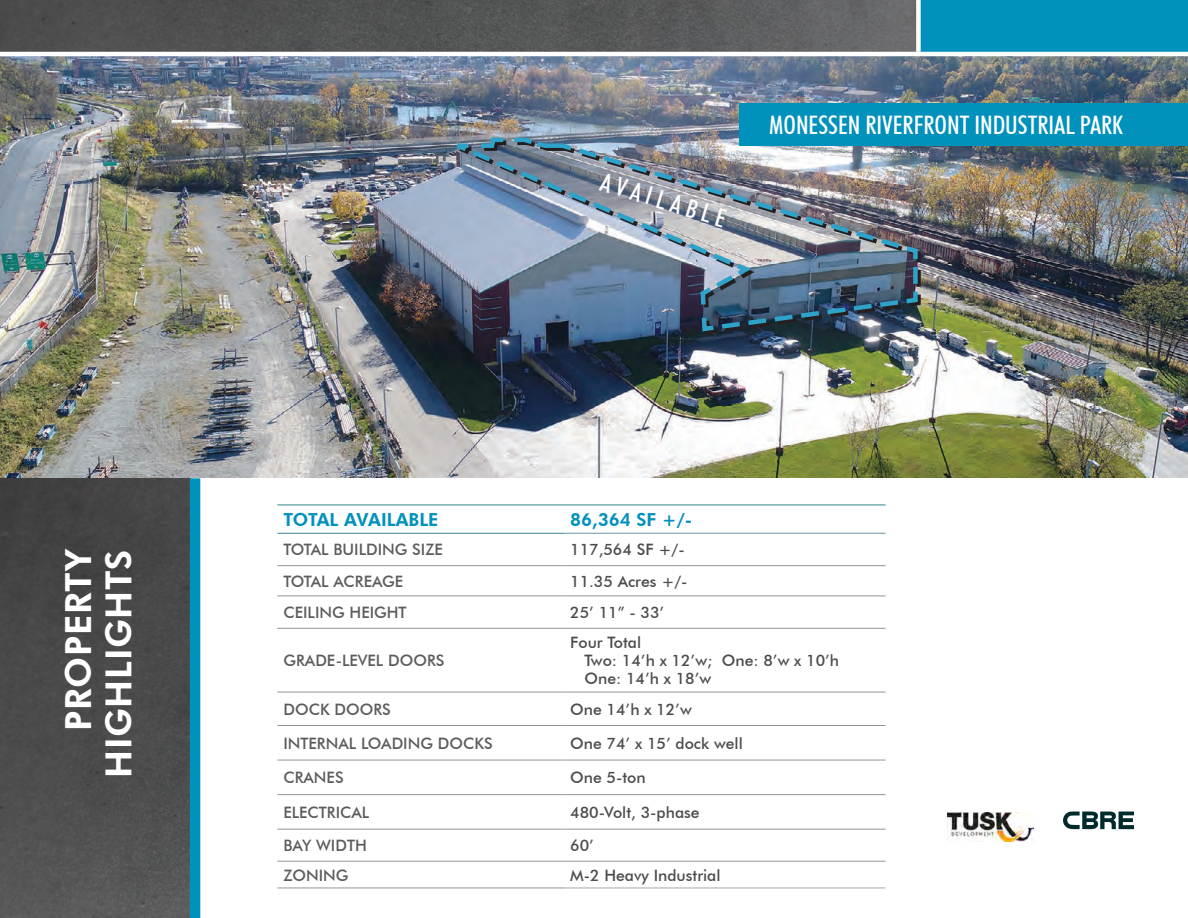
<style>
.page{position:relative;width:1188px;height:918px;background:#fff}
.page>*{position:absolute;margin:0;border:0;box-sizing:border-box;transform-origin:0 0}
.t1{font:800 36px "Futura BT";letter-spacing:.02em;color:#fff}
.t2{font:500 condensed 25.5px "Futura BT";color:#fff}
.t3{font:800 18px "Futura BT";color:#0091bc}
.t4{font:500 15.75px "Futura BT";color:#4b4c4d}
.t5{font:500 15.75px "Futura BT";color:#5c5c5f}
</style>
<div class="page">
<img style="left:0;top:56px;width:1188px;height:423px">
<img style="left:0;top:0;width:916px;height:52px">
<div style="left:918px;top:0;width:270px;height:54px;background:#0091bc"></div>
<div style="left:916px;top:0;width:5px;height:52px;background:#fff"></div>
<div style="left:740px;top:103px;width:448px;height:43px;background:#0091bc"></div>
<hr style="left:0;top:52px;width:1188px;height:4px;background:#fff">
<hr style="left:277px;top:565px;width:287px;height:1px;background:#939598">
<hr style="left:564px;top:565px;width:322px;height:1px;background:#939598">
<hr style="left:277px;top:596px;width:287px;height:1px;background:#939598">
<hr style="left:564px;top:596px;width:322px;height:1px;background:#939598">
<hr style="left:277px;top:628px;width:287px;height:1px;background:#939598">
<hr style="left:564px;top:628px;width:322px;height:1px;background:#939598">
<hr style="left:277px;top:692px;width:287px;height:1px;background:#939598">
<hr style="left:564px;top:692px;width:322px;height:1px;background:#939598">
<hr style="left:277px;top:725px;width:287px;height:1px;background:#939598">
<hr style="left:564px;top:725px;width:322px;height:1px;background:#939598">
<hr style="left:277px;top:760px;width:287px;height:1px;background:#939598">
<hr style="left:564px;top:760px;width:322px;height:1px;background:#939598">
<hr style="left:277px;top:794px;width:287px;height:1px;background:#939598">
<hr style="left:564px;top:794px;width:322px;height:1px;background:#939598">
<hr style="left:277px;top:829px;width:287px;height:1px;background:#939598">
<hr style="left:564px;top:829px;width:322px;height:1px;background:#939598">
<hr style="left:277px;top:861px;width:287px;height:1px;background:#939598">
<hr style="left:564px;top:861px;width:322px;height:1px;background:#939598">
<hr style="left:277px;top:888px;width:287px;height:1px;background:#939598">
<hr style="left:277px;top:505px;width:287px;height:1px;background:#33848c">
<hr style="left:564px;top:505px;width:322px;height:1px;background:#33848c">
<hr style="left:277px;top:533px;width:287px;height:1px;background:#33848c">
<hr style="left:564px;top:533px;width:322px;height:1px;background:#6a98a0">
<hr style="left:564px;top:888px;width:322px;height:1px;background:#aaabaf">
<img style="left:0;top:478px;width:190px;height:440px">
<div style="left:190px;top:478px;width:10px;height:440px;background:#0091bc"></div>
<img style="left:436px;top:135px;width:484px;height:199px">
<svg style="left:1063px;top:812px;width:71px;height:17px"></svg>
<img style="left:948px;top:813px;width:85px;height:29px">
<p class="t1" style="left:56px;top:731px;width:184px;rotate:-90deg">PROPERTY</p>
<p class="t1" style="left:97px;top:778px;width:230px;rotate:-90deg">HIGHLIGHTS</p>
<p class="t2" style="left:606px;top:166px;width:131px;rotate:17deg">AVAILABLE</p>
<p class="t2" style="left:769px;top:110px;width:356px">MONESSEN RIVERFRONT INDUSTRIAL PARK</p>
<p class="t3" style="left:283px;top:509px;width:157px">TOTAL AVAILABLE</p>
<p class="t3" style="left:570px;top:509px;width:124px">86,364 SF +/-</p>
<p class="t5" style="left:283px;top:540px;width:161px">TOTAL BUILDING SIZE</p>
<p class="t4" style="left:570px;top:540px;width:116px">117,564 SF +/-</p>
<p class="t5" style="left:283px;top:572px;width:121px">TOTAL ACREAGE</p>
<p class="t4" style="left:570px;top:572px;width:119px">11.35 Acres +/-</p>
<p class="t5" style="left:283px;top:603px;width:125px">CEILING HEIGHT</p>
<p class="t4" style="left:570px;top:603px;width:96px">25’ 11” - 33’</p>
<p class="t5" style="left:283px;top:651px;width:163px">GRADE-LEVEL DOORS</p>
<p class="t4" style="left:570px;top:633px;width:73px">Four Total</p>
<p class="t4" style="left:584px;top:651px;width:256px">Two: 14’h x 12’w; One: 8’w x 10’h</p>
<p class="t4" style="left:584px;top:669px;width:128px">One: 14’h x 18’w</p>
<p class="t5" style="left:283px;top:700px;width:109px">DOCK DOORS</p>
<p class="t4" style="left:570px;top:700px;width:123px">One 14’h x 12’w</p>
<p class="t5" style="left:283px;top:734px;width:211px">INTERNAL LOADING DOCKS</p>
<p class="t4" style="left:570px;top:734px;width:174px">One 74’ x 15’ dock well</p>
<p class="t5" style="left:283px;top:768px;width:62px">CRANES</p>
<p class="t4" style="left:570px;top:768px;width:77px">One 5-ton</p>
<p class="t5" style="left:283px;top:803px;width:87px">ELECTRICAL</p>
<p class="t4" style="left:570px;top:803px;width:131px">480-Volt, 3-phase</p>
<p class="t5" style="left:283px;top:836px;width:85px">BAY WIDTH</p>
<p class="t4" style="left:570px;top:836px;width:25px">60’</p>
<p class="t5" style="left:283px;top:865px;width:67px">ZONING</p>
<p class="t4" style="left:570px;top:865px;width:152px">M-2 Heavy Industrial</p>
</div>
